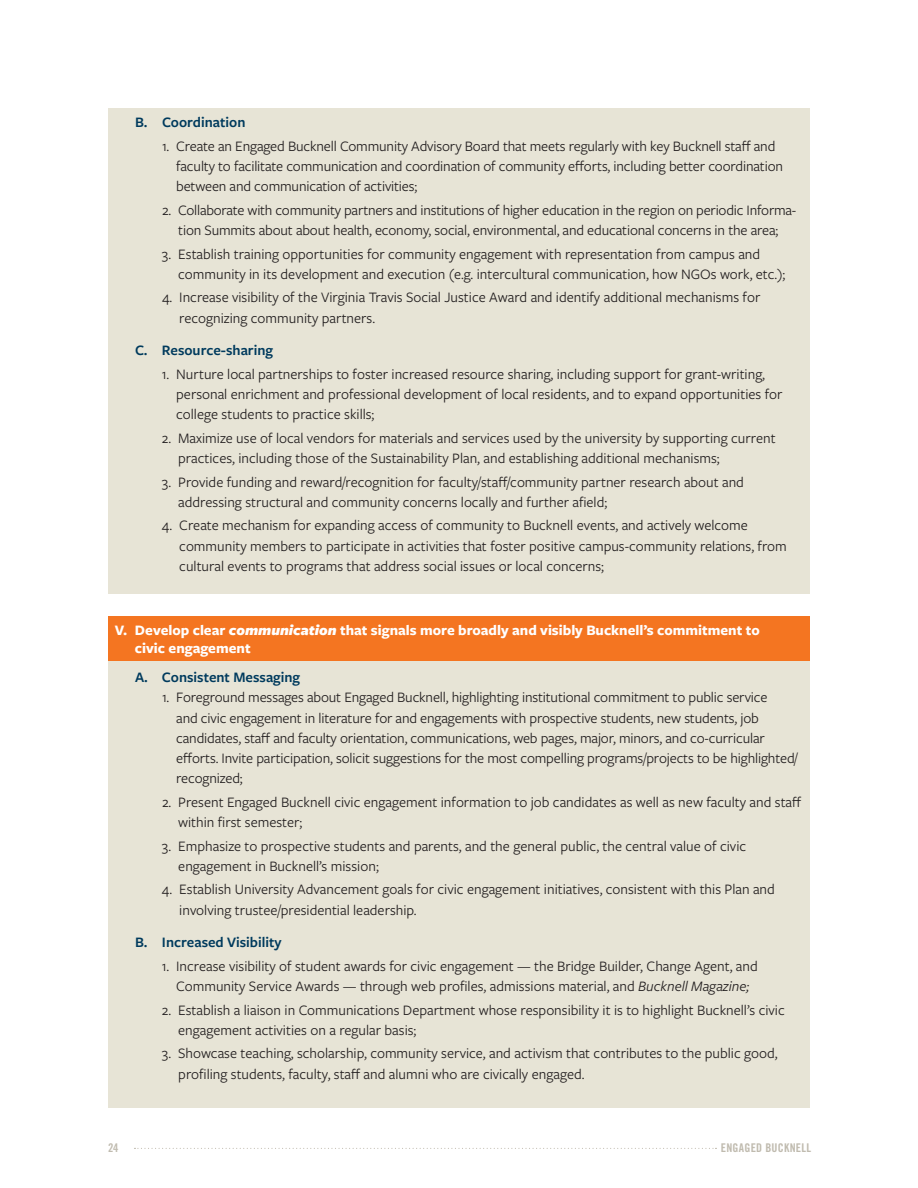
<style>
.page{position:relative;width:918px;height:1188px;background:#fff}
.page>*{position:absolute;margin:0;border:0;box-sizing:border-box;transform-origin:0 0}
.t1{font:15px/20.2px "Freight Sans Pro";color:#231f20}
.t2{font:700 15px/18px "Freight Sans Pro";color:#fff}
.t3{font:600 15px "Freight Sans Pro";color:#003a5d}
.t4{font:12px "Trade Gothic LT Pro Bd Cn 20";letter-spacing:.02em;color:#c0bbaf}
.s1{font-weight:900;font-style:italic}
.s2{font-style:italic}
</style>
<div class="page">
<svg style="left:134px;top:1148px;width:583px;height:1px"></svg>
<div style="left:108px;top:641px;width:702px;height:467px;background:#e7e4d6"></div>
<div style="left:108px;top:616px;width:702px;height:44px;background:#f47521"></div>
<div style="left:108px;top:108px;width:702px;height:486px;background:#e7e4d6"></div>
<p class="t3" style="left:135px;top:112px;width:112px">B. Coordination</p>
<p class="t1" style="left:176px;top:135px;width:608px;text-indent:-14px">1. Create an Engaged Bucknell Community Advisory Board that meets regularly with key Bucknell staff and faculty to facilitate communication and coordination of community efforts, including better coordination between and communication of activities;</p>
<p class="t1" style="left:162px;top:199px;width:636px;text-align:center">2. Collaborate with community partners and institutions of higher education in the region on periodic Informa&shy;tion Summits about about health, economy, social, environmental, and educational concerns in the area;</p>
<p class="t1" style="left:178px;top:243px;width:609px;text-indent:-16px">3. Establish training opportunities for community engagement with representation from campus and community in its development and execution (e.g. intercultural communication, how NGOs work, etc.);</p>
<p class="t1" style="left:179px;top:287px;width:583px;text-indent:-17px">4. Increase visibility of the Virginia Travis Social Justice Award and identify additional mechanisms for recognizing community partners.</p>
<p class="t3" style="left:135px;top:340px;width:140px">C. Resource-sharing</p>
<p class="t1" style="left:176px;top:363px;width:608px;text-indent:-14px">1. Nurture local partnerships to foster increased resource sharing, including support for grant-writing, personal enrichment and professional development of local residents, and to expand opportunities for college students to practice skills;</p>
<p class="t1" style="left:178px;top:427px;width:599px;text-indent:-16px">2. Maximize use of local vendors for materials and services used by the university by supporting current practices, including those of the Sustainability Plan, and establishing additional mechanisms;</p>
<p class="t1" style="left:178px;top:471px;width:567px;text-indent:-16px">3. Provide funding and reward/recognition for faculty/staff/community partner research about and addressing structural and community concerns locally and further afield;</p>
<p class="t1" style="left:179px;top:515px;width:609px;text-indent:-17px">4. Create mechanism for expanding access of community to Bucknell events, and actively welcome community members to participate in activities that foster positive campus-community relations, from cultural events to programs that address social issues or local concerns;</p>
<p class="t2" style="left:135px;top:620px;width:626px;text-indent:-20px">V. Develop clear <span class="s1">communication</span> that signals more broadly and visibly Bucknell’s commitment to civic engagement</p>
<p class="t3" style="left:135px;top:667px;width:167px">A. Consistent Messaging</p>
<p class="t1" style="left:176px;top:687px;width:623px;text-indent:-14px">1. Foreground messages about Engaged Bucknell, highlighting institutional commitment to public service<br>and civic engagement in literature for and engagements with prospective students, new students, job candidates, staff and faculty orientation, communications, web pages, major, minors, and co-curricular efforts. Invite participation, solicit suggestions for the most compelling programs/projects to be highlighted/ recognized;</p>
<p class="t1" style="left:178px;top:791px;width:625px;text-indent:-16px">2. Present Engaged Bucknell civic engagement information to job candidates as well as new faculty and staff within first semester;</p>
<p class="t1" style="left:178px;top:835px;width:569px;text-indent:-16px">3. Emphasize to prospective students and parents, and the general public, the central value of civic engagement in Bucknell’s mission;</p>
<p class="t1" style="left:179px;top:879px;width:597px;text-indent:-17px">4. Establish University Advancement goals for civic engagement initiatives, consistent with this Plan and involving trustee/presidential leadership.</p>
<p class="t3" style="left:135px;top:932px;width:148px">B. Increased Visibility</p>
<p class="t1" style="left:162px;top:955px;width:597px;text-align:center">1. Increase visibility of student awards for civic engagement — the Bridge Builder, Change Agent, and<br>Community Service Awards — through web profiles, admissions material, and <span class="s2">Bucknell Magazine;</span></p>
<p class="t1" style="left:178px;top:999px;width:608px;text-indent:-16px">2. Establish a liaison in Communications Department whose responsibility it is to highlight Bucknell’s civic engagement activities on a regular basis;</p>
<p class="t1" style="left:178px;top:1043px;width:601px;text-indent:-16px">3. Showcase teaching, scholarship, community service, and activism that contributes to the public good, profiling students, faculty, staff and alumni who are civically engaged.</p>
<p class="t4" style="left:108px;top:1140px;width:12px">24</p>
<p class="t4" style="left:721px;top:1140px;width:92px">ENGAGED BUCKNELL</p>
</div>
